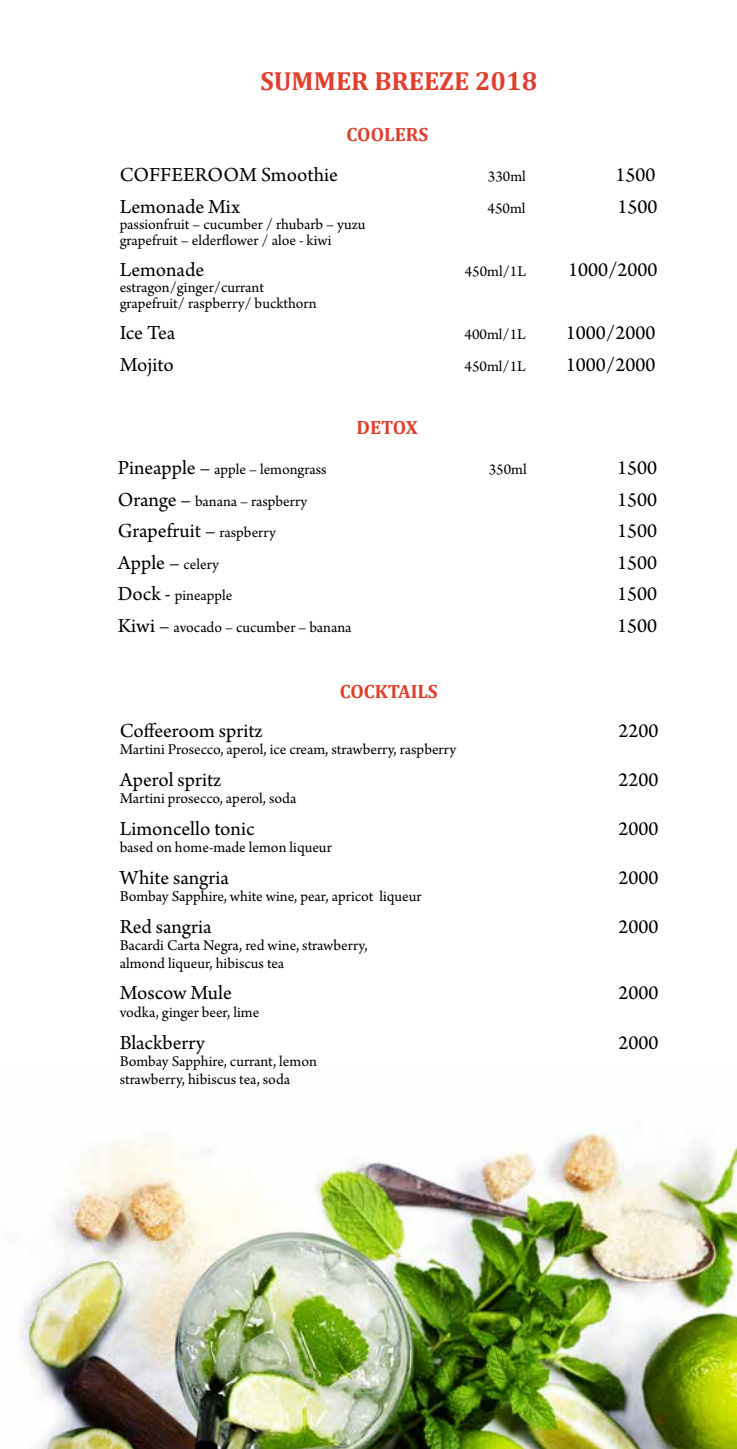
<style>
.page{position:relative;width:737px;height:1449px;background:#fff}
.page>*{position:absolute;margin:0;border:0;box-sizing:border-box;transform-origin:0 0}
.t1{font:700 26.25px "Cambria";color:#e13e2b}
.t2{font:21px "Arno Pro";color:#000}
.t3{font:700 19.25px "Cambria";color:#e13e2b}
.t4{font:15.75px/15.8px "Arno Pro";color:#000}
.s1{font-size:21px}
.s2{font-size:15.75px}
</style>
<div class="page">
<img style="left:19px;top:1128px;width:718px;height:321px">
<h1 class="t1" style="left:260px;top:62px;width:278px">SUMMER BREEZE 2018</h1>
<p class="t3" style="left:346px;top:121px;width:83px">COOLERS</p>
<h2 class="t2" style="left:120px;top:163px;width:220px">COFFEEROOM Smoothie</h2>
<p class="t4" style="left:488px;top:170px;width:39px">330ml</p>
<h2 class="t2" style="left:615px;top:163px;width:41px">1500</h2>
<h2 class="t2" style="left:120px;top:195px;width:122px">Lemonade Mix</h2>
<p class="t4" style="left:487px;top:201px;width:39px">450ml</p>
<h2 class="t2" style="left:617px;top:195px;width:41px">1500</h2>
<p class="t4" style="left:120px;top:217px;width:247px">passionfruit – cucumber / rhubarb – yuzu grapefruit – elderflower / aloe - kiwi</p>
<h2 class="t2" style="left:120px;top:258px;width:86px">Lemonade</h2>
<p class="t4" style="left:465px;top:264px;width:63px">450ml/1L</p>
<h2 class="t2" style="left:568px;top:258px;width:91px">1000/2000</h2>
<p class="t4" style="left:120px;top:280px;width:198px">estragon/ginger/currant grapefruit/ raspberry/ buckthorn</p>
<h2 class="t2" style="left:120px;top:321px;width:57px">Ice Tea</h2>
<p class="t4" style="left:464px;top:327px;width:63px">400ml/1L</p>
<h2 class="t2" style="left:566px;top:321px;width:91px">1000/2000</h2>
<h2 class="t2" style="left:120px;top:352px;width:56px">Mojito</h2>
<p class="t4" style="left:464px;top:359px;width:63px">450ml/1L</p>
<h2 class="t2" style="left:566px;top:352px;width:91px">1000/2000</h2>
<p class="t3" style="left:356px;top:414px;width:63px">DETOX</p>
<p class="t4" style="left:118px;top:462px;width:210px"><span class="s1">Pineapple –</span> apple – lemongrass</p>
<p class="t4" style="left:489px;top:462px;width:39px">350ml</p>
<h2 class="t2" style="left:617px;top:456px;width:41px">1500</h2>
<p class="t4" style="left:118px;top:494px;width:191px"><span class="s1">Orange –</span> banana – raspberry</p>
<h2 class="t2" style="left:617px;top:487px;width:41px">1500</h2>
<h2 class="t2" style="left:118px;top:519px;width:160px">Grapefruit – <span class="s2">raspberry</span></h2>
<h2 class="t2" style="left:617px;top:519px;width:41px">1500</h2>
<h2 class="t2" style="left:118px;top:550px;width:103px">Apple – <span class="s2">celery</span></h2>
<h2 class="t2" style="left:617px;top:550px;width:41px">1500</h2>
<p class="t4" style="left:118px;top:588px;width:116px"><span class="s1">Dock -</span> pineapple</p>
<h2 class="t2" style="left:617px;top:582px;width:41px">1500</h2>
<p class="t4" style="left:118px;top:620px;width:235px"><span class="s1">Kiwi –</span> avocado – cucumber – banana</p>
<h2 class="t2" style="left:617px;top:613px;width:41px">1500</h2>
<p class="t3" style="left:340px;top:678px;width:99px">COCKTAILS</p>
<h2 class="t2" style="left:120px;top:718px;width:145px">Coffeeroom spritz</h2>
<h2 class="t2" style="left:618px;top:718px;width:41px">2200</h2>
<p class="t4" style="left:120px;top:742px;width:338px">Martini Prosecco, aperol, ice cream, strawberry, raspberry</p>
<h2 class="t2" style="left:120px;top:767px;width:103px">Aperol spritz</h2>
<h2 class="t2" style="left:618px;top:767px;width:41px">2200</h2>
<p class="t4" style="left:120px;top:791px;width:178px">Martini prosecco, aperol, soda</p>
<h2 class="t2" style="left:120px;top:816px;width:136px">Limoncello tonic</h2>
<h2 class="t2" style="left:618px;top:816px;width:41px">2000</h2>
<p class="t4" style="left:120px;top:840px;width:213px">based on home-made lemon liqueur</p>
<h2 class="t2" style="left:120px;top:865px;width:111px">White sangria</h2>
<h2 class="t2" style="left:618px;top:865px;width:41px">2000</h2>
<p class="t4" style="left:120px;top:889px;width:303px">Bombay Sapphire, white wine, pear, apricot liqueur</p>
<h2 class="t2" style="left:120px;top:914px;width:93px">Red sangria</h2>
<h2 class="t2" style="left:618px;top:914px;width:41px">2000</h2>
<p class="t4" style="left:120px;top:937px;width:249px;line-height:17.5px">Bacardi Carta Negra, red wine, strawberry, almond liqueur, hibiscus tea</p>
<h2 class="t2" style="left:120px;top:981px;width:114px">Moscow Mule</h2>
<h2 class="t2" style="left:618px;top:981px;width:41px">2000</h2>
<p class="t4" style="left:120px;top:1005px;width:141px">vodka, ginger beer, lime</p>
<h2 class="t2" style="left:120px;top:1030px;width:87px">Blackberry</h2>
<h2 class="t2" style="left:618px;top:1030px;width:41px">2000</h2>
<p class="t4" style="left:120px;top:1053px;width:199px;line-height:17.5px">Bombay Sapphire, currant, lemon strawberry, hibiscus tea, soda</p>
</div>
